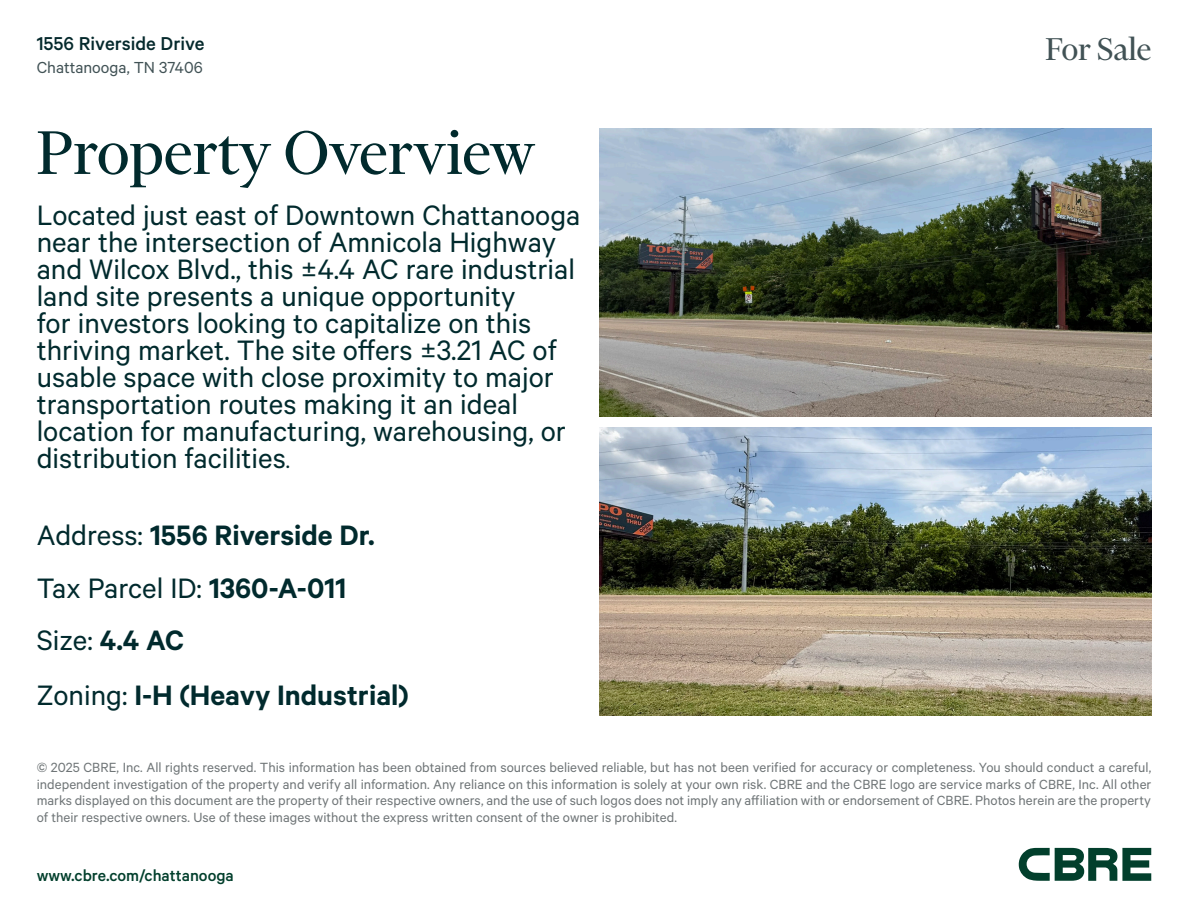
<style>
.page{position:relative;width:1188px;height:918px;background:#fff}
.page>*{position:absolute;margin:0;border:0;box-sizing:border-box;transform-origin:0 0}
.Heading_Small{font:70.35px "Financier Display";color:#012a2d}
.t1{font:36px "Financier Display";color:#415255}
.Body_Copy{font:31.65px/27px "Calibre";color:#012a2d}
.Subheading_Small{font:600 31.65px "Calibre";color:#012a2d}
.Subheading_Small-2{font:31.65px "Calibre";color:#012a2d}
.t2{font:500 21px "Calibre";color:#05292c}
.Bullet_Heading{font:500 18px "Calibre";color:#023f2c}
.t3{font:18px "Calibre";color:#415255}
.t4{font:15px/16.5px "Calibre";color:#6f7577;text-align:justify}
.s1{font-size:24.6px}
.s2{font-weight:400}
.s3{font-weight:600}
</style>
<div class="page">
<img style="left:600px;top:428px;width:551px;height:287px">
<svg style="left:1019px;top:848px;width:132px;height:33px"></svg>
<img style="left:600px;top:128px;width:551px;height:288px">
<p class="t2" style="left:37px;top:32px;width:169px">1556 Riverside Drive</p>
<p class="t3" style="left:37px;top:57px;width:168px">Chattanooga, TN 37406</p>
<p class="Heading_Small" style="left:37px;top:116px;width:500px">Property Overview</p>
<p class="Body_Copy" style="left:37px;top:200px;width:545px">Located just east of Downtown Chattanooga near the intersection of Amnicola Highway and Wilcox Blvd., this ±4.4 AC rare industrial land site presents a unique opportunity<br>for investors looking to capitalize on this thriving market. The site offers ±3.21 AC of usable space with close proximity to major transportation routes making it an ideal location for manufacturing, warehousing, or distribution facilities<span class="s1">.</span></p>
<p class="Subheading_Small" style="left:37px;top:517px;width:340px"><span class="s2">Address:</span> 1556 Riverside Dr.</p>
<p class="Subheading_Small-2" style="left:37px;top:569px;width:311px">Tax Parcel ID: <span class="s3">1360-A-011</span></p>
<p class="Subheading_Small-2" style="left:37px;top:622px;width:149px">Size: <span class="s3">4.4 AC</span></p>
<p class="Subheading_Small" style="left:37px;top:677px;width:374px"><span class="s2">Zoning:</span> I-H (Heavy Industrial)</p>
<p class="t1" style="left:1046px;top:30px;width:107px">For Sale</p>
<p class="t4" style="left:37px;top:759px;width:1116px">© 2025 CBRE, Inc. All rights reserved. This information has been obtained from sources believed reliable, but has not been verified for accuracy or completeness. You should conduct a careful, independent investigation of the property and verify all information. Any reliance on this information is solely at your own risk. CBRE and the CBRE logo are service marks of CBRE, Inc. All other marks displayed on this document are the property of their respective owners, and the use of such logos does not imply any affiliation with or endorsement of CBRE. Photos herein are the property of their respective owners. Use of these images without the express written consent of the owner is prohibited.</p>
<p class="Bullet_Heading" style="left:37px;top:865px;width:199px">www.cbre.com/chattanooga</p>
</div>
